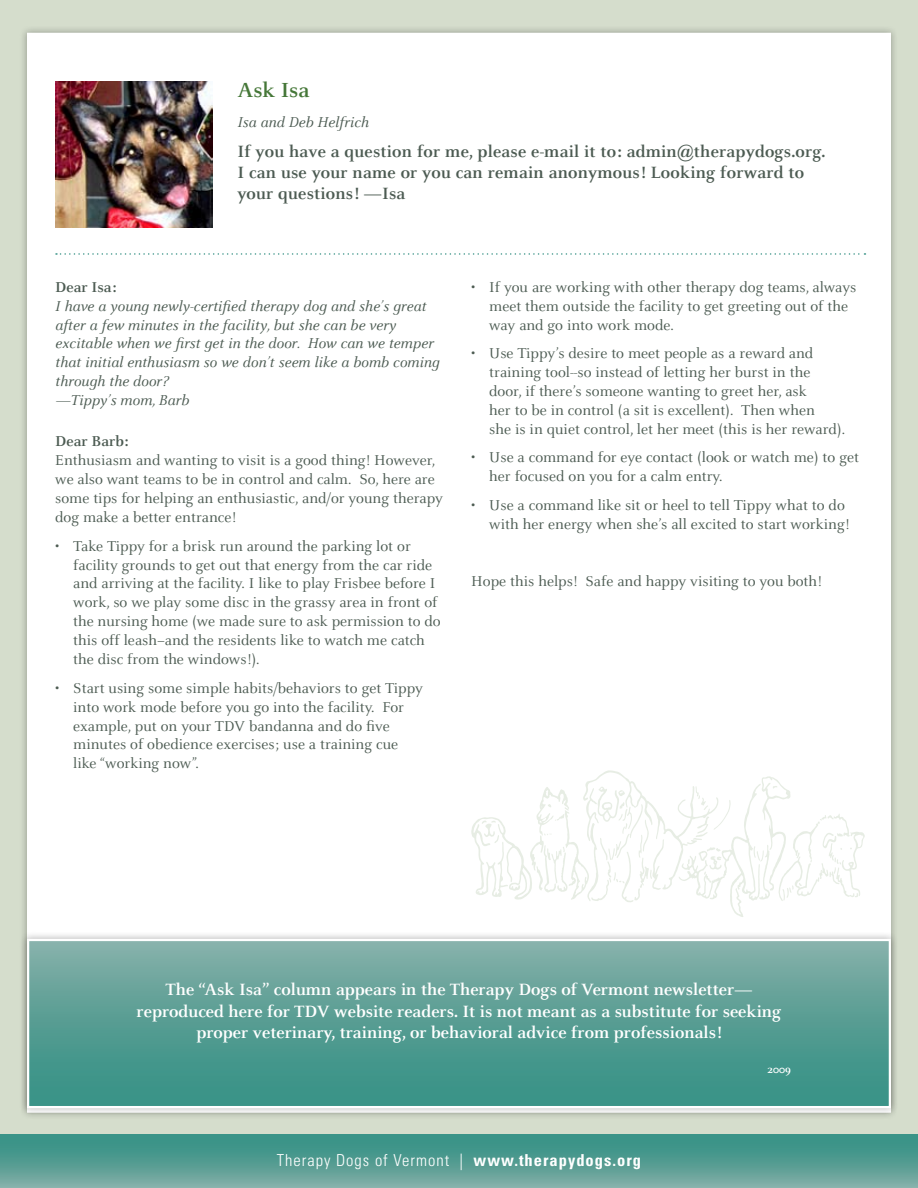
<style>
.page{position:relative;width:918px;height:1188px;background:#d5ddcc}
.page>*{position:absolute;margin:0;border:0;box-sizing:border-box;transform-origin:0 0}
.t1{font:700 22.5px "Celeste";color:#457738}
.t2{font:700 18px/21.6px "Celeste";color:#fff;text-align:center}
.t3{font:700 18px/21px "Celeste";letter-spacing:.01em;color:#4c5b52}
.t4{font:300 condensed 16.5px "Univers LT Std";letter-spacing:.06em;color:#fff}
.t5{font:15.75px/18.9px "Celeste";color:#4c5b52}
.t6{font:italic 15.75px/18.9px "Celeste";color:#4c5b52}
.t7{font:700 15.75px "Celeste";color:#4c5b52}
.t8{font:700 12px "Celeste";color:#fff}
.s1{font-weight:700}
</style>
<div class="page">
<div style="left:19px;top:25px;width:879px;height:1095px;background:#000;opacity:.3"></div>
<div style="left:28px;top:34px;width:862px;height:1078px;background:#fff"></div>
<div style="left:0;top:1134px;width:918px;height:54px;background:linear-gradient(to bottom,#2d8e81,#7eada5)"></div>
<div style="left:19px;top:931px;width:879px;height:185px;background:#000;opacity:.3"></div>
<div style="left:28px;top:940px;width:862px;height:167px;background:linear-gradient(to bottom,#84afa8,#308f82)"></div>
<div style="left:27px;top:939px;width:864px;height:169px;border:2px solid #fff"></div>
<img style="left:55px;top:81px;width:158px;height:147px">
<svg style="left:471px;top:770px;width:394px;height:147px"></svg>
<svg style="left:56px;top:253px;width:809px;height:2px"></svg>
<h1 class="t1" style="left:237px;top:78px;width:74px">Ask Isa</h1>
<p class="t6" style="left:237px;top:113px;width:133px">Isa and Deb Helfrich</p>
<p class="t3" style="left:237px;top:141px;width:590px">If you have a question for me, please e-mail it to: admin@therapydogs.org.<br>I can use your name or you can remain anonymous! Looking forward to your questions! —Isa</p>
<p class="t7" style="left:55px;top:278px;width:63px">Dear Isa:</p>
<p class="t6" style="left:55px;top:297px;width:386px">I have a young newly-certified therapy dog and she’s great after a few minutes in the facility, but she can be very excitable when we first get in the door. How can we temper that initial enthusiasm so we don’t seem like a bomb coming through the door?<br>—Tippy’s mom, Barb</p>
<p class="t7" style="left:55px;top:433px;width:75px">Dear Barb:</p>
<p class="t5" style="left:55px;top:451px;width:389px">Enthusiasm and wanting to visit is a good thing! However, we also want teams to be in control and calm. So, here are some tips for helping an enthusiastic, and/or young therapy dog make a better entrance!</p>
<p class="t5" style="left:73px;top:537px;width:369px;text-indent:-18px">• Take Tippy for a brisk run around the parking lot or facility grounds to get out that energy from the car ride and arriving at the facility. I like to play Frisbee before I work, so we play some disc in the grassy area in front of the nursing home (we made sure to ask permission to do this off leash−and the residents like to watch me catch the disc from the windows!).</p>
<p class="t5" style="left:73px;top:679px;width:351px;text-indent:-18px">• Start using some simple habits/behaviors to get Tippy into work mode before you go into the facility. For example, put on your TDV bandanna and do five minutes of obedience exercises; use a training cue like “working now”.</p>
<p class="t5" style="left:489px;top:278px;width:369px;text-indent:-18px">• If you are working with other therapy dog teams, always meet them outside the facility to get greeting out of the way and go into work mode.</p>
<p class="t5" style="left:489px;top:344px;width:357px;text-indent:-18px">• Use Tippy’s desire to meet people as a reward and training tool--so instead of letting her burst in the door, if there’s someone wanting to greet her, ask<br>her to be in control (a sit is excellent). Then when<br>she is in quiet control, let her meet (this is her reward).</p>
<p class="t5" style="left:489px;top:448px;width:371px;text-indent:-18px">• Use a command for eye contact (look or watch me) to get her focused on you for a calm entry.</p>
<p class="t5" style="left:471px;top:496px;width:380px;text-align:right">• Use a command like sit or heel to tell Tippy what to do with her energy when she’s all excited to start working!</p>
<p class="t5" style="left:471px;top:572px;width:352px">Hope this helps! Safe and happy visiting to you both!</p>
<p class="t2" style="left:137px;top:979px;width:646px">The “Ask Isa” column appears in the Therapy Dogs of Vermont newsletter— reproduced here for TDV website readers. It is not meant as a substitute for seeking proper veterinary, training, or behavioral advice from professionals!</p>
<p class="t8" style="left:767px;top:1063px;width:26px">2009</p>
<p class="t4" style="left:218px;top:1150px;width:484px">P.O. Box 1271 | Williston, VT 05495-1271 | <span class="s1">www.therapydogs.org</span></p>
<p class="t4" style="left:277px;top:1150px;width:366px">Therapy Dogs of Vermont | <span class="s1">www.therapydogs.org</span></p>
</div>
